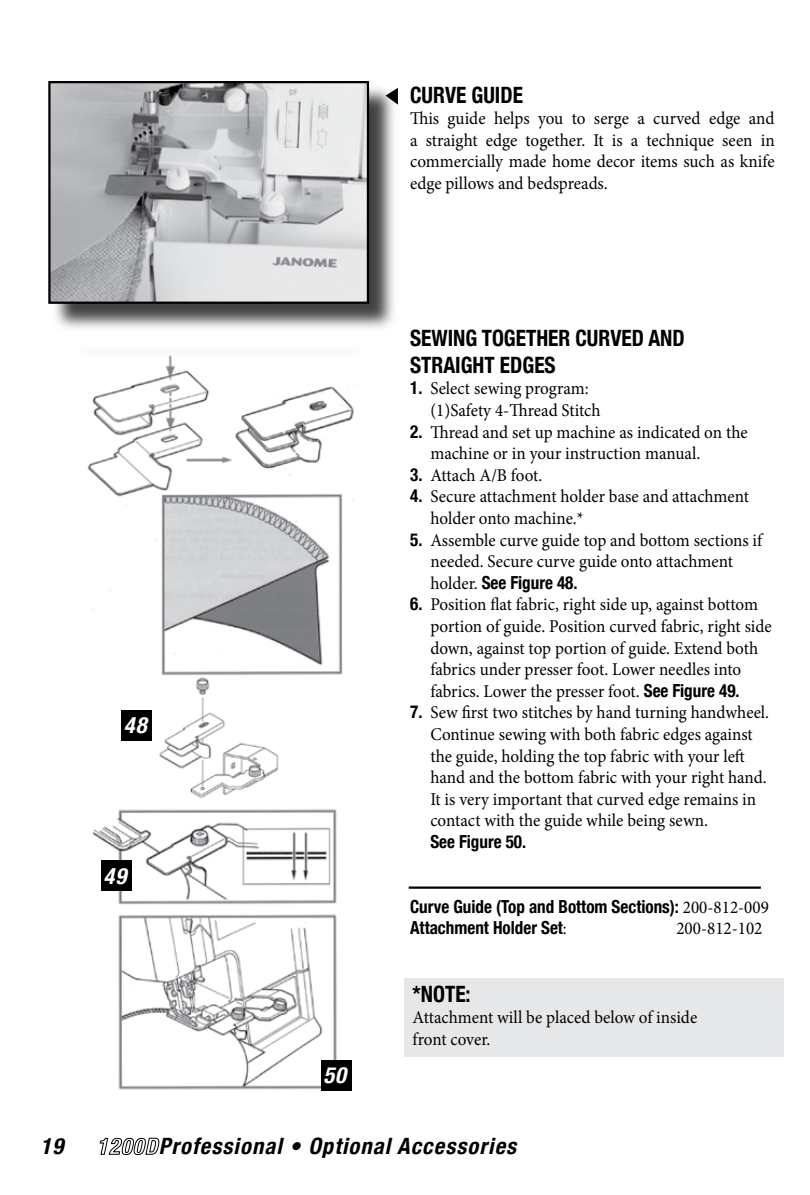
<style>
.page{position:relative;width:810px;height:1195px;background:#fff}
.page>*{position:absolute;margin:0;border:0;box-sizing:border-box;transform-origin:0 0}
.t1{font:700 condensed 22.5px/27px "Helvetica Neue";color:#000;scale:.95 1}
.t2{font:italic 700 condensed 22.5px "Helvetica Neue";color:#000}
.t3{font:italic 700 condensed 22.5px "Helvetica Neue";color:#fff}
.t4{font:18px/21.6px "Minion Pro";color:#000;scale:.95 1}
.t5{font:700 condensed 18px/21.6px "Helvetica Neue";color:#000;scale:.95 1}
.s1{font-family:"Helvetica Neue";font-weight:700;font-stretch:condensed}
.s2{font-family:"Minion Pro";font-weight:400;font-stretch:normal}
</style>
<div class="page">
<svg style="left:100px;top:1137px;width:60px;height:18px"></svg>
<div style="left:51px;top:83px;width:349px;height:250px;background:#000;opacity:.75"></div>
<img style="left:51px;top:84px;width:315px;height:217px">
<div style="left:48px;top:81px;width:321px;height:223px;border:2px solid #000"></div>
<svg style="left:386px;top:88px;width:12px;height:17px"></svg>
<img style="left:87px;top:355px;width:267px;height:736px">
<hr style="left:409px;top:886px;width:352px;height:3px;background:#000">
<div style="left:122px;top:710px;width:30px;height:31px;background:#000"></div>
<div style="left:101px;top:861px;width:31px;height:30px;background:#000"></div>
<div style="left:321px;top:1060px;width:30px;height:31px;background:#000"></div>
<div style="left:404px;top:978px;width:379px;height:78px;background:#e6e7e8"></div>
<p class="t3" style="left:124px;top:711px;width:30px">48</p>
<p class="t3" style="left:104px;top:862px;width:30px">49</p>
<p class="t3" style="left:323px;top:1061px;width:30px">50</p>
<p class="t1" style="left:410px;top:81px;width:120px">CURVE GUIDE</p>
<p class="t4" style="left:410px;top:108px;width:385px;text-align:justify">This guide helps you to serge a curved edge and a straight edge together. It is a technique seen in commercially made home decor items such as knife edge pillows and bedspreads.</p>
<p class="t1" style="left:410px;top:324px;width:291px">SEWING TOGETHER CURVED AND<br>STRAIGHT EDGES</p>
<p class="t4" style="left:430px;top:378px;width:181px;text-indent:-20px"><span class="s1">1.</span> Select sewing program: (1)Safety 4-Thread Stitch</p>
<p class="t4" style="left:430px;top:421px;width:336px;text-indent:-20px"><span class="s1">2.</span> Thread and set up machine as indicated on the machine or in your instruction manual.</p>
<p class="t4" style="left:410px;top:464px;width:141px"><span class="s1">3.</span> Attach A/B foot.</p>
<p class="t4" style="left:430px;top:486px;width:337px;text-indent:-20px"><span class="s1">4.</span> Secure attachment holder base and attachment holder onto machine.*</p>
<p class="t4" style="left:410px;top:529px;width:372px;text-align:center"><span class="s1">5.</span> Assemble curve guide top and bottom sections if needed. Secure curve guide onto attachment</p>
<p class="t5" style="left:430px;top:571px;width:156px"><span class="s2">holder.</span> See Figure 48.</p>
<p class="t4" style="left:430px;top:594px;width:361px;text-indent:-20px"><span class="s1">6.</span> Position flat fabric, right side up, against bottom portion of guide. Position curved fabric, right side down, against top portion of guide. Extend both fabrics under presser foot. Lower needles into fabrics. Lower the presser foot. <span class="s1">See Figure 49.</span></p>
<p class="t4" style="left:430px;top:702px;width:358px;text-indent:-20px"><span class="s1">7.</span> Sew first two stitches by hand turning handwheel.<br>Continue sewing with both fabric edges against the guide, holding the top fabric with your left hand and the bottom fabric with your right hand.<br>It is very important that curved edge remains in contact with the guide while being sewn.</p>
<p class="t5" style="left:430px;top:830px;width:102px">See Figure 50.</p>
<p class="t5" style="left:410px;top:895px;width:379px">Curve Guide (Top and Bottom Sections): <span class="s2">200-812-009<br></span>Attachment Holder Set<span class="s2">:</span></p>
<p class="t4" style="left:676px;top:918px;width:92px">200-812-102</p>
<p class="t1" style="left:413px;top:980px;width:63px">*NOTE:</p>
<p class="t4" style="left:413px;top:1007px;width:301px">Attachment will be placed below of inside front cover.</p>
<p class="t2" style="left:40px;top:1132px;width:30px">19</p>
<p class="t2" style="left:159px;top:1132px;width:365px">Professional • OptionalAccessories</p>
</div>
